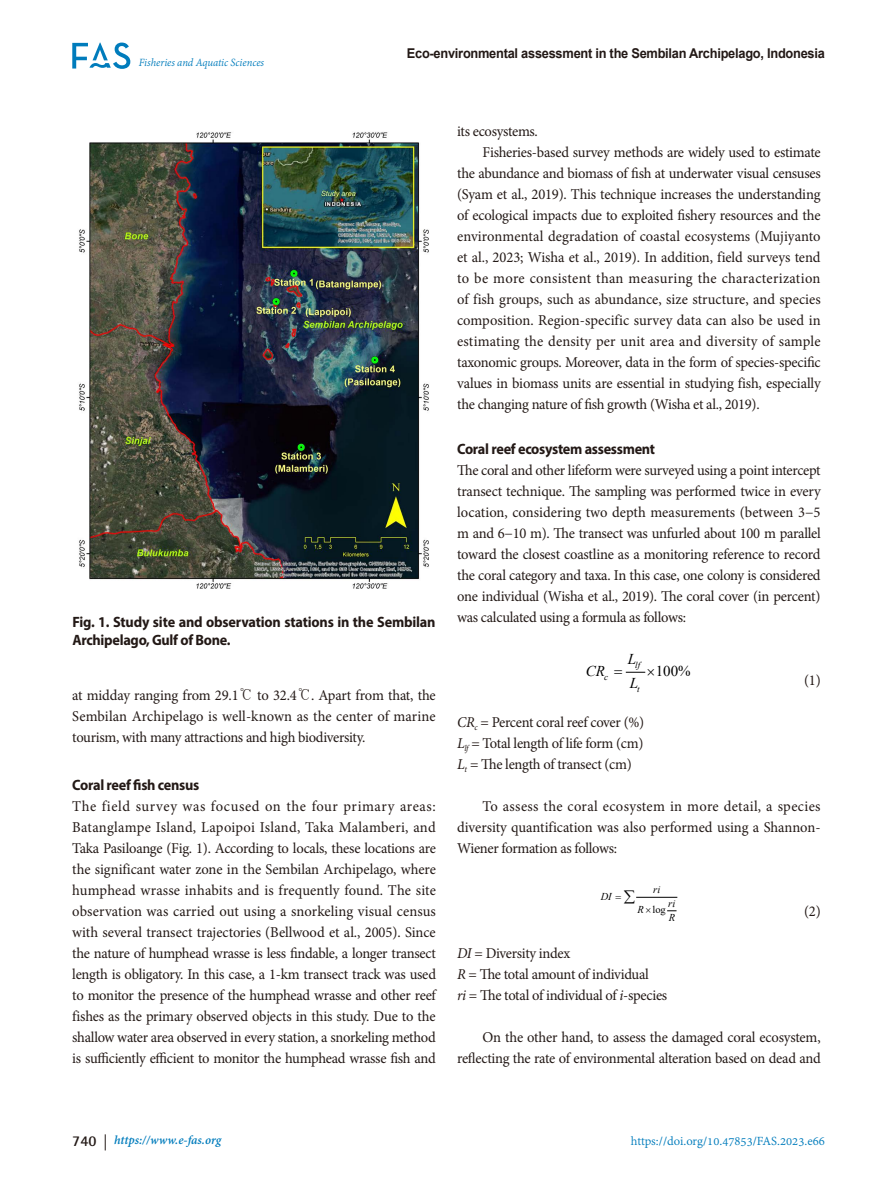
<style>
.page{position:relative;width:893px;height:1191px;background:#fff}
.page>*{position:absolute;margin:0;border:0;box-sizing:border-box;transform-origin:0 0}
.표준{font:15px/21px "Minion Pro";letter-spacing:-.02em;color:#231916;text-align:justify}
.table_title{font:700 15px/18px "Myriad Pro";letter-spacing:-.015em;color:#231916;scale:.95 1}
.heading_2nd{font:700 15px "Myriad Pro";letter-spacing:-.02em;color:#231916;scale:.95 1}
.t1{font:15px "Times New Roman";color:#000}
.t2{font:italic 15px "Times New Roman";color:#000}
.t3{font:700 13.5px "Arial";letter-spacing:-.02em;color:#231916;scale:.95 1}
.t4{font:13.5px "Adobe Devanagari";color:#007cbc}
.t5{font:italic 700 13.5px "Adobe Devanagari";color:#007cbc}
.t6{font:italic 12px "Adobe Devanagari";letter-spacing:-.005em;color:#007cbc;scale:.95 1}
.t7{font:italic 10.5px "Times New Roman";color:#000}
.t8{font:10.5px "Times New Roman";color:#000}
.t9{font:italic 9px "Times New Roman";color:#000}
.s1{font-family:"Adobe Myungjo Std";font-weight:500}
.s2{font-style:italic}
.s3{font-family:"Rotis Semi Sans Std";font-style:normal;font-size:15px;color:#231916}
.s4{font-family:"Helvetica Neue LT Pro";font-weight:400;font-style:normal;font-size:16.05px;color:#231916}
</style>
<div class="page">
<svg style="left:72px;top:43px;width:58px;height:26px"></svg>
<img style="left:79px;top:132px;width:350px;height:457px">
<hr style="left:637px;top:897px;width:40px;height:1px;background:#000">
<svg style="left:625px;top:671px;width:21px;height:2px"></svg>
<p class="t6" style="left:139px;top:56px;width:133px">Fisheries and Aquatic Sciences</p>
<p class="t3" style="left:407px;top:44px;width:442px">Eco-environmental assessment in the Sembilan Archipelago, Indonesia</p>
<p class="table_title" style="left:72px;top:613px;width:384px">Fig. 1. Study site and observation stations in the Sembilan<br>Archipelago, Gulf of Bone.</p>
<p class="표준" style="left:72px;top:685px;width:365px">at midday ranging from 29.1<span class="s1">℃</span> to 32.4<span class="s1">℃</span>. Apart from that, the Sembilan Archipelago is well-known as the center of marine tourism, with many attractions and high biodiversity.</p>
<p class="heading_2nd" style="left:72px;top:775px;width:135px">Coral reef fish census</p>
<p class="표준" style="left:72px;top:795px;width:365px">The field survey was focused on the four primary areas:<br>Batanglampe Island, Lapoipoi Island, Taka Malamberi, and Taka Pasiloange (Fig. 1). According to locals, these locations are the significant water zone in the Sembilan Archipelago, where humphead wrasse inhabits and is frequently found. The site observation was carried out using a snorkeling visual census with several transect trajectories (Bellwood et al., 2005). Since the nature of humphead wrasse is less findable, a longer transect length is obligatory. In this case, a 1-km transect track was used to monitor the presence of the humphead wrasse and other reef fishes as the primary observed objects in this study. Due to the shallow water area observed in every station, a snorkeling method is sufficiently efficient to monitor the humphead wrasse fish and</p>
<p class="표준" style="left:457px;top:121px;width:82px">its ecosystems.</p>
<p class="표준" style="left:457px;top:142px;width:365px;text-indent:26px">Fisheries-based survey methods are widely used to estimate the abundance and biomass of fish at underwater visual censuses (Syam et al., 2019). This technique increases the understanding of ecological impacts due to exploited fishery resources and the environmental degradation of coastal ecosystems (Mujiyanto et al., 2023; Wisha et al., 2019). In addition, field surveys tend to be more consistent than measuring the characterization of fish groups, such as abundance, size structure, and species composition. Region-specific survey data can also be used in estimating the density per unit area and diversity of sample taxonomic groups. Moreover, data in the form of species-specific values in biomass units are essential in studying fish, especially the changing nature of fish growth (Wisha et al., 2019).</p>
<p class="heading_2nd" style="left:457px;top:439px;width:210px">Coral reef ecosystem assessment</p>
<p class="표준" style="left:457px;top:459px;width:365px">The coral and other lifeform were surveyed using a point intercept transect technique. The sampling was performed twice in every location, considering two depth measurements (between 3−5 m and 6−10 m). The transect was unfurled about 100 m parallel toward the closest coastline as a monitoring reference to record the coral category and taxa. In this case, one colony is considered one individual (Wisha et al., 2019). The coral cover (in percent) was calculated using a formula as follows:</p>
<p class="t2" style="left:586px;top:660px;width:21px">CR</p>
<p class="t9" style="left:604px;top:670px;width:5px">c</p>
<p class="t2" style="left:628px;top:649px;width:10px">L</p>
<p class="t9" style="left:635px;top:659px;width:7px">lf</p>
<p class="t2" style="left:630px;top:672px;width:10px">L</p>
<p class="t9" style="left:637px;top:682px;width:4px">t</p>
<p class="t1" style="left:656px;top:660px;width:36px">100%</p>
<p class="표준" style="left:804px;top:669px;width:18px">(1)</p>
<p class="표준" style="left:457px;top:711px;width:189px"><span class="s2">CR</span><sub>c</sub> = Percent coral reef cover (%)</p>
<p class="표준" style="left:457px;top:732px;width:188px"><span class="s2">L</span><sub>lf</sub> = Total length of life form (cm)</p>
<p class="표준" style="left:457px;top:753px;width:176px"><span class="s2">L</span><sub>t</sub> = The length of transect (cm)</p>
<p class="표준" style="left:457px;top:795px;width:365px;text-indent:26px">To assess the coral ecosystem in more detail, a species diversity quantification was also performed using a Shannon-Wiener formation as follows:</p>
<p class="t7" style="left:601px;top:889px;width:13px">DI</p>
<p class="t7" style="left:638px;top:902px;width:8px">R</p>
<p class="t7" style="left:653px;top:882px;width:9px">ri</p>
<p class="t7" style="left:668px;top:896px;width:9px">ri</p>
<p class="t8" style="left:653px;top:902px;width:15px">log</p>
<p class="t7" style="left:669px;top:910px;width:8px">R</p>
<p class="표준" style="left:804px;top:900px;width:18px">(2)</p>
<p class="표준" style="left:457px;top:942px;width:115px"><span class="s2">DI</span> = Diversity index</p>
<p class="표준" style="left:457px;top:963px;width:193px"><span class="s2">R</span> = The total amount of individual</p>
<p class="표준" style="left:457px;top:984px;width:212px"><span class="s2">ri</span> = The total of individual of <span class="s2">i</span>-species</p>
<p class="표준" style="left:457px;top:1026px;width:365px;text-align:right">On the other hand, to assess the damaged coral ecosystem, reflecting the rate of environmental alteration based on dead and</p>
<p class="t5" style="left:72px;top:1132px;width:151px"><span class="s3">740</span> <span class="s4">|</span> https://www.e-fas.org</p>
<p class="t4" style="left:631px;top:1133px;width:196px">https://doi.org/10.47853/FAS.2023.e66</p>
</div>
